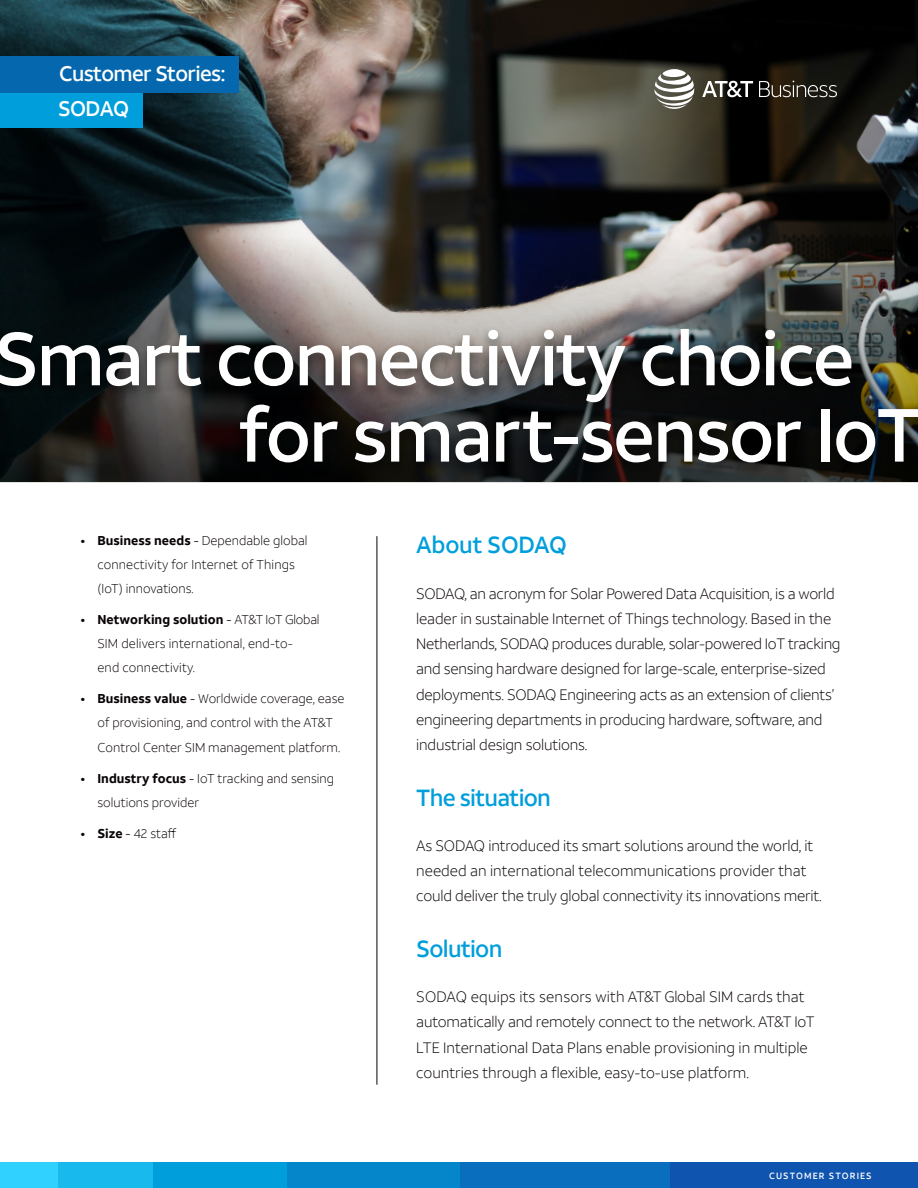
<style>
.page{position:relative;width:918px;height:1188px;background:#fff}
.page>*{position:absolute;margin:0;border:0;box-sizing:border-box;transform-origin:0 0}
.t1{font:500 75px/76.3px "ATT Aleck Sans";letter-spacing:-.03em;color:#fff}
.t2{font:500 23.25px "ATT Aleck Sans";letter-spacing:-.03em;color:#009fdb}
.t3{font:500 23.25px "ATT Aleck Sans";letter-spacing:-.01em;color:#009fdb}
.t4{font:500 21px "ATT Aleck Sans";letter-spacing:-.03em;color:#fff}
.t5{font:300 15px/25.2px "ATT Aleck Sans";letter-spacing:-.01em;color:#090304}
.t6{font:300 12.75px/24px "ATT Aleck Sans";color:#090304}
.t7{font:500 9px "ATT Aleck Sans";letter-spacing:.12em;color:#fff}
.s1{font-weight:700}
.s2{font-weight:400}
</style>
<div class="page">
<div style="left:669px;top:1163px;width:249px;height:25px;background:#0f54af"></div>
<div style="left:459px;top:1163px;width:211px;height:25px;background:#0a6ebe"></div>
<div style="left:287px;top:1163px;width:172px;height:25px;background:#0586cb"></div>
<div style="left:153px;top:1163px;width:134px;height:25px;background:#009fdb"></div>
<div style="left:57px;top:1163px;width:96px;height:25px;background:#18b9ed"></div>
<div style="left:0;top:1162px;width:57px;height:26px;background:#30d1ff"></div>
<img style="left:0;top:0;width:918px;height:55px">
<img style="left:0;top:55px;width:918px;height:271px">
<svg style="left:654px;top:69px;width:40px;height:40px"></svg>
<svg style="left:702px;top:81px;width:51px;height:16px"></svg>
<svg style="left:759px;top:81px;width:78px;height:16px"></svg>
<hr style="left:377px;top:536px;width:1px;height:549px;background:#090304">
<div style="left:0;top:92px;width:143px;height:35px;background:#009fdb"></div>
<div style="left:0;top:326px;width:918px;height:153px;background:#000;opacity:.5"></div>
<div style="left:0;top:56px;width:239px;height:37px;background:#0568ae"></div>
<h3 class="t4" style="left:59px;top:61px;width:168px">Customer Stories:</h3>
<h3 class="t4" style="left:58px;top:96px;width:73px">SODAQ</h3>
<h1 class="t1" style="left:239px;top:321px;width:684px;text-indent:-245px">Smart connectivity choice for smart-sensor IoT</h1>
<p class="t6" style="left:97px;top:529px;width:212px;text-indent:-16px"><span class="s1">• Business needs</span> <span class="s2">-</span> Dependable global connectivity for Internet of Things (IoT) innovations.</p>
<p class="t6" style="left:97px;top:607px;width:223px;text-indent:-16px"><span class="s1">• Networking solution</span> <span class="s2">-</span> AT&amp;T IoT Global<br>SIM delivers international, end-to-<br>end connectivity.</p>
<p class="t6" style="left:81px;top:686px;width:265px;text-align:center"><span class="s1">• Business value</span> <span class="s2">-</span> Worldwide coverage, ease of provisioning, and control with the AT&amp;T</p>
<p class="t6" style="left:97px;top:736px;width:244px">Control Center SIM management platform.</p>
<p class="t6" style="left:97px;top:766px;width:238px;text-indent:-16px"><span class="s1">• Industry focus</span> <span class="s2">-</span> IoT tracking and sensing solutions provider</p>
<p class="t6" style="left:81px;top:821px;width:97px"><span class="s1">• Size</span> <span class="s2">-</span> 42 staff</p>
<h2 class="t3" style="left:416px;top:531px;width:152px">About SODAQ</h2>
<p class="t5" style="left:416px;top:581px;width:426px">SODAQ, an acronym for Solar Powered Data Acquisition, is a world leader in sustainable Internet of Things technology. Based in the Netherlands, SODAQ produces durable, solar-powered IoT tracking and sensing hardware designed for large-scale, enterprise-sized deployments. SODAQ Engineering acts as an extension of clients’ engineering departments in producing hardware, software, and industrial design solutions.</p>
<h2 class="t2" style="left:416px;top:783px;width:136px">The situation</h2>
<p class="t5" style="left:416px;top:833px;width:407px">As SODAQ introduced its smart solutions around the world, it needed an international telecommunications provider that could deliver the truly global connectivity its innovations merit.</p>
<h2 class="t2" style="left:416px;top:934px;width:88px">Solution</h2>
<p class="t5" style="left:416px;top:984px;width:400px">SODAQ equips its sensors with AT&amp;T Global SIM cards that automatically and remotely connect to the network. AT&amp;T IoT LTE International Data Plans enable provisioning in multiple countries through a flexible, easy-to-use platform.</p>
<p class="t7" style="left:769px;top:1170px;width:104px">CUSTOMER STORIES</p>
</div>
